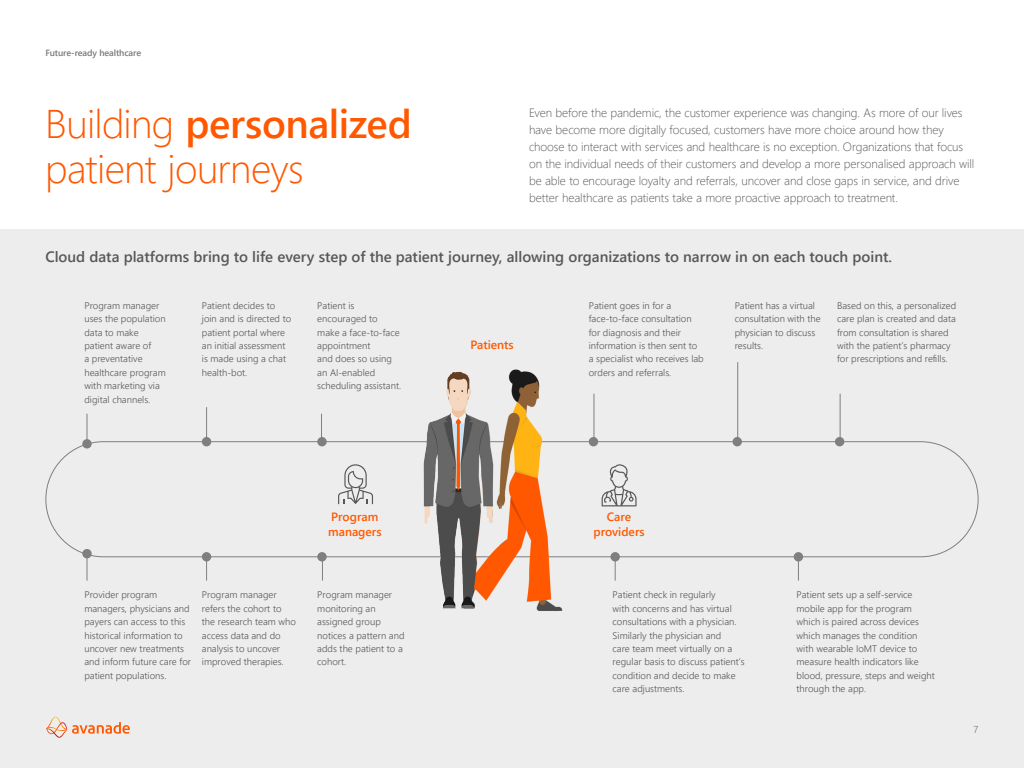
<style>
.page{position:relative;width:1024px;height:768px;background:#fff}
.page>*{position:absolute;margin:0;border:0;box-sizing:border-box;transform-origin:0 0}
.t1{font:300 40px/45px "Segoe UI";letter-spacing:-.02em;color:#ff5800}
.t2{font:600 15px "Segoe UI";color:#575756}
.t3{font:300 12px/17px "Segoe UI";letter-spacing:-.01em;color:#575756}
.t4{font:600 12px/14.4px "Segoe UI";color:#ff5800}
.t5{font:300 10px "Segoe UI";color:#575756}
.t6{font:300 9.6px/13.4px "Segoe UI";color:#575756}
.t7{font:600 9px "Segoe UI";letter-spacing:-.01em;color:#797978}
.s1{font-weight:600}
</style>
<div class="page">
<div style="left:0;top:230px;width:1024px;height:538px;background:#ededed"></div>
<svg style="left:46px;top:717px;width:84px;height:21px"></svg>
<div style="left:82px;top:439px;width:10px;height:10px;background:#7f7f7f;border-radius:50%"></div>
<div style="left:82px;top:549px;width:10px;height:9px;background:#7f7f7f;border-radius:50%"></div>
<div style="left:202px;top:437px;width:9px;height:9px;background:#7f7f7f;border-radius:50%"></div>
<div style="left:202px;top:552px;width:9px;height:10px;background:#7f7f7f;border-radius:50%"></div>
<div style="left:317px;top:437px;width:10px;height:9px;background:#7f7f7f;border-radius:50%"></div>
<svg style="left:317px;top:552px;width:10px;height:10px"></svg>
<div style="left:589px;top:437px;width:9px;height:9px;background:#7f7f7f;border-radius:50%"></div>
<svg style="left:610px;top:552px;width:10px;height:10px"></svg>
<div style="left:733px;top:437px;width:9px;height:9px;background:#7f7f7f;border-radius:50%"></div>
<div style="left:794px;top:552px;width:9px;height:10px;background:#7f7f7f;border-radius:50%"></div>
<div style="left:835px;top:437px;width:9px;height:9px;background:#7f7f7f;border-radius:50%"></div>
<svg style="left:87px;top:414px;width:1px;height:25px"></svg>
<svg style="left:87px;top:558px;width:1px;height:23px"></svg>
<svg style="left:206px;top:562px;width:1px;height:19px"></svg>
<svg style="left:322px;top:557px;width:1px;height:24px"></svg>
<svg style="left:615px;top:557px;width:1px;height:24px"></svg>
<svg style="left:798px;top:562px;width:1px;height:19px"></svg>
<hr style="left:206px;top:407px;width:1px;height:35px;background:#7f7f7f">
<svg style="left:321px;top:414px;width:1px;height:23px"></svg>
<hr style="left:593px;top:394px;width:1px;height:48px;background:#7f7f7f">
<hr style="left:840px;top:394px;width:1px;height:48px;background:#7f7f7f">
<hr style="left:737px;top:362px;width:1px;height:80px;background:#7f7f7f">
<div style="left:45px;top:441px;width:934px;height:116px;border:1px solid #7f7f7f;border-radius:58px"></div>
<img style="left:357px;top:369px;width:212px;height:242px">
<svg style="left:338px;top:464px;width:35px;height:40px"></svg>
<svg style="left:602px;top:464px;width:35px;height:42px"></svg>
<p class="t7" style="left:45px;top:45px;width:97px">Future-ready healthcare</p>
<h1 class="t1" style="left:45px;top:99px;width:368px">Building <span class="s1">personalized </span>patient journeys</h1>
<p class="t3" style="left:529px;top:104px;width:447px">Even before the pandemic, the customer experience was changing. As more of our lives have become more digitally focused, customers have more choice around how they choose to interact with services and healthcare is no exception. Organizations that focus on the individual needs of their customers and develop a more personalised approach will be able to encourage loyalty and referrals, uncover and close gaps in service, and drive better healthcare as patients take a more proactive approach to treatment.</p>
<h2 class="t2" style="left:45px;top:245px;width:848px">Cloud data platforms bring to life every step of the patient journey, allowing organizations to narrow in on each touch point.</h2>
<p class="t6" style="left:84px;top:298px;width:83px">Program manager uses the population data to make patient aware of<br>a preventative healthcare program with marketing via digital channels.</p>
<p class="t6" style="left:202px;top:298px;width:91px">Patient decides to join and is directed to patient portal where an initial assessment is made using a chat health-bot.</p>
<p class="t6" style="left:317px;top:298px;width:85px">Patient is encouraged to make a face-to-face appointment<br>and does so using an AI-enabled scheduling assistant.</p>
<p class="t4" style="left:471px;top:338px;width:45px">Patients</p>
<p class="t6" style="left:589px;top:298px;width:117px">Patient goes in for a face-to-face consultation for diagnosis and their information is then sent to a specialist who receives lab orders and referrals.</p>
<p class="t6" style="left:735px;top:298px;width:87px">Patient has a virtual consultation with the physician to discuss results.</p>
<p class="t6" style="left:837px;top:298px;width:121px">Based on this, a personalized care plan is created and data from consultation is shared with the patient’s pharmacy for prescriptions and refills.</p>
<p class="t6" style="left:84px;top:588px;width:108px">Provider program managers, physicians and payers can access to this historical information to uncover new treatments and inform future care for patient populations.</p>
<p class="t6" style="left:202px;top:588px;width:96px">Program manager refers the cohort to the research team who access data and do analysis to uncover improved therapies.</p>
<p class="t4" style="left:328px;top:510px;width:55px">Program managers</p>
<p class="t4" style="left:593px;top:510px;width:53px;text-align:center">Care providers</p>
<p class="t6" style="left:317px;top:588px;width:89px">Program manager monitoring an assigned group notices a pattern and adds the patient to a cohort.</p>
<p class="t6" style="left:613px;top:588px;width:134px">Patient check in regularly<br>with concerns and has virtual consultations with a physician.<br>Similarly the physician and<br>care team meet virtually on a regular basis to discuss patient’s condition and decide to make care adjustments.</p>
<p class="t6" style="left:797px;top:588px;width:140px">Patient sets up a self-service mobile app for the program which is paired across devices which manages the condition with wearable IoMT device to measure health indicators like blood, pressure, steps and weight through the app.</p>
<p class="t5" style="left:974px;top:722px;width:6px">7</p>
</div>
